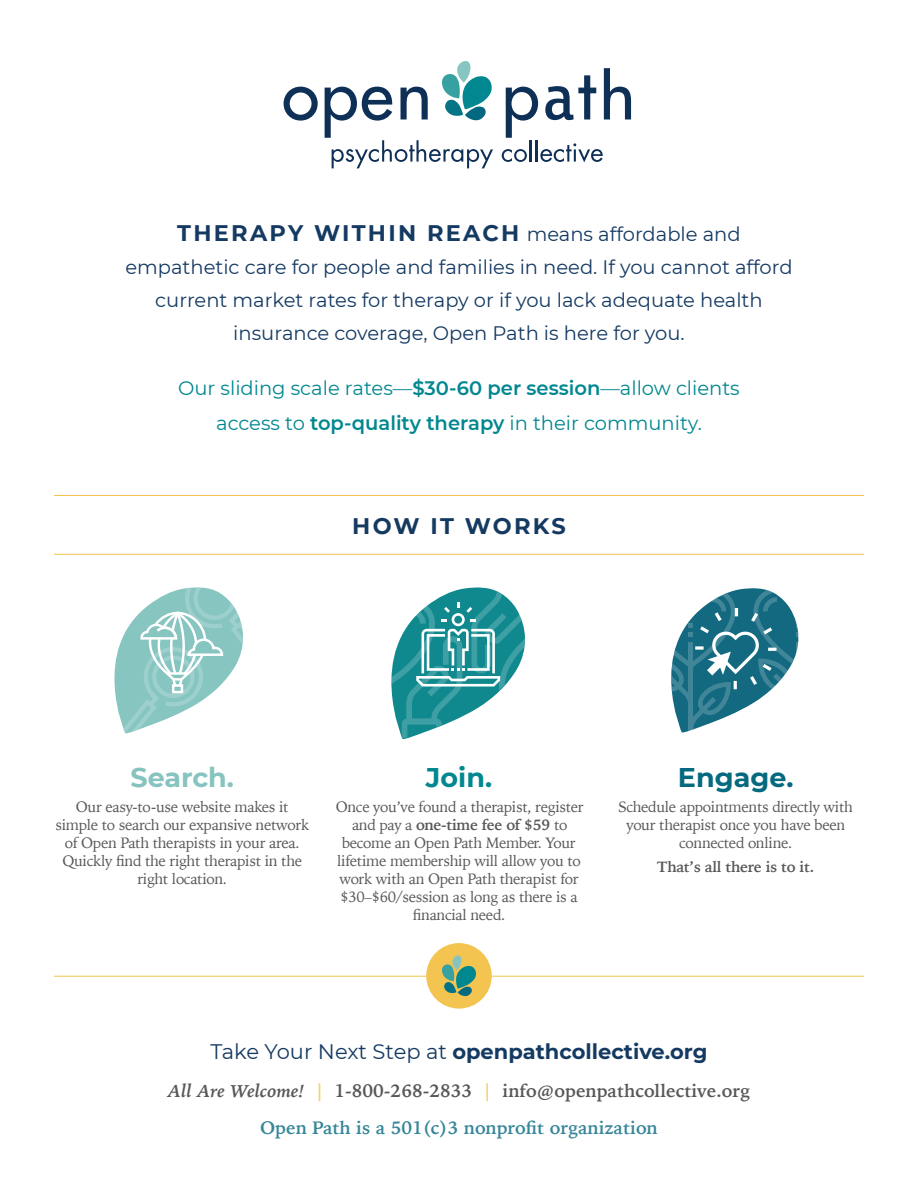
<style>
.page{position:relative;width:918px;height:1188px;background:#fff}
.page>*{position:absolute;margin:0;border:0;box-sizing:border-box;transform-origin:0 0}
.Subhead{font:700 27px "Montserrat";letter-spacing:-.005em;color:#87c4bf}
.Subhead-2{font:700 27px "Montserrat";color:#056980}
.Subhead-3{font:700 27px "Montserrat";color:#00878f}
.t1{font:700 22.5px "Montserrat";letter-spacing:.1em;color:#153a62}
.t2{font:700 21px "Montserrat";color:#153a62}
.t3{font:19.5px/33px "Montserrat";color:#153a62;text-align:center}
.t4{font:19.5px/34.5px "Montserrat";color:#00878f;text-align:center}
.t5{font:700 18px "Iowan Old Style";color:#57585a}
.t6{font:700 18px "Iowan Old Style";color:#378799}
.Subhead-4{font:15px/18px "Iowan Old Style";letter-spacing:-.02em;color:#57585a;text-align:center}
.Subhead-5{font:700 15px "Iowan Old Style";letter-spacing:-.02em;color:#57585a}
.s1{font-weight:400;font-size:19.5px}
.s2{font-weight:600}
.s3{font-weight:700}
.s4{font-weight:400}
.s5{font-style:italic}
.s6{font-style:italic;color:#f5d073}
.s7{color:#f5d073}
</style>
<div class="page">
<svg style="left:284px;top:87px;width:34px;height:34px"></svg>
<svg style="left:502px;top:68px;width:129px;height:94px"></svg>
<svg style="left:325px;top:61px;width:168px;height:107px"></svg>
<svg style="left:114px;top:587px;width:129px;height:147px"></svg>
<svg style="left:391px;top:587px;width:134px;height:152px"></svg>
<svg style="left:671px;top:588px;width:128px;height:145px"></svg>
<hr style="left:54px;top:976px;width:810px;height:1px;background:#f3c450">
<div style="left:426px;top:943px;width:66px;height:66px;background:#f3c450;border-radius:50%"></div>
<svg style="left:442px;top:956px;width:34px;height:41px"></svg>
<hr style="left:54px;top:495px;width:810px;height:1px;background:#f3c450">
<hr style="left:54px;top:554px;width:810px;height:1px;background:#f3c450">
<p class="t1" style="left:177px;top:217px;width:565px">THERAPY WITHIN REACH <span class="s1">means affordable and</span></p>
<p class="t3" style="left:125px;top:250px;width:669px">empathetic care for people and families in need. If you cannot afford current market rates for therapy or if you lack adequate health insurance coverage, Open Path is here for you.</p>
<p class="t4" style="left:178px;top:370px;width:563px">Our sliding scale rates—<span class="s2">$30-60 per session</span>—allow clients access to <span class="s2">top-quality therapy</span> in their community.</p>
<p class="t1" style="left:352px;top:510px;width:215px">HOW IT WORKS</p>
<p class="Subhead" style="left:131px;top:758px;width:105px">Search.</p>
<p class="Subhead-4" style="left:55px;top:797px;width:255px">Our easy-to-use website makes it simple to search our expansive network of Open Path therapists in your area.<br>Quickly find the right therapist in the right location.</p>
<p class="Subhead-3" style="left:426px;top:758px;width:68px">Join.</p>
<p class="Subhead-4" style="left:336px;top:797px;width:250px">Once you’ve found a therapist, register and pay a <span class="s3">one-time fee of $59</span> to become an Open Path Member. Your lifetime membership will allow you to work with an Open Path therapist for $30–$60/session as long as there is a financial need.</p>
<p class="Subhead-2" style="left:678px;top:758px;width:117px">Engage.</p>
<p class="Subhead-4" style="left:619px;top:797px;width:236px">Schedule appointments directly with your therapist once you have been connected online.</p>
<p class="Subhead-5" style="left:657px;top:853px;width:158px">That’s all there is to it.</p>
<p class="t2" style="left:210px;top:1036px;width:499px"><span class="s4">Take Your Next Step at</span> openpathcollective.org</p>
<p class="t5" style="left:168px;top:1074px;width:584px"><span class="s5">All Are Welcome!</span> <span class="s6">|</span> 1-800-268-2833 <span class="s7">|</span> info@openpathcollective.org</p>
<p class="t6" style="left:260px;top:1111px;width:399px">Open Path is a 501(c)3 nonprofit organization</p>
</div>
